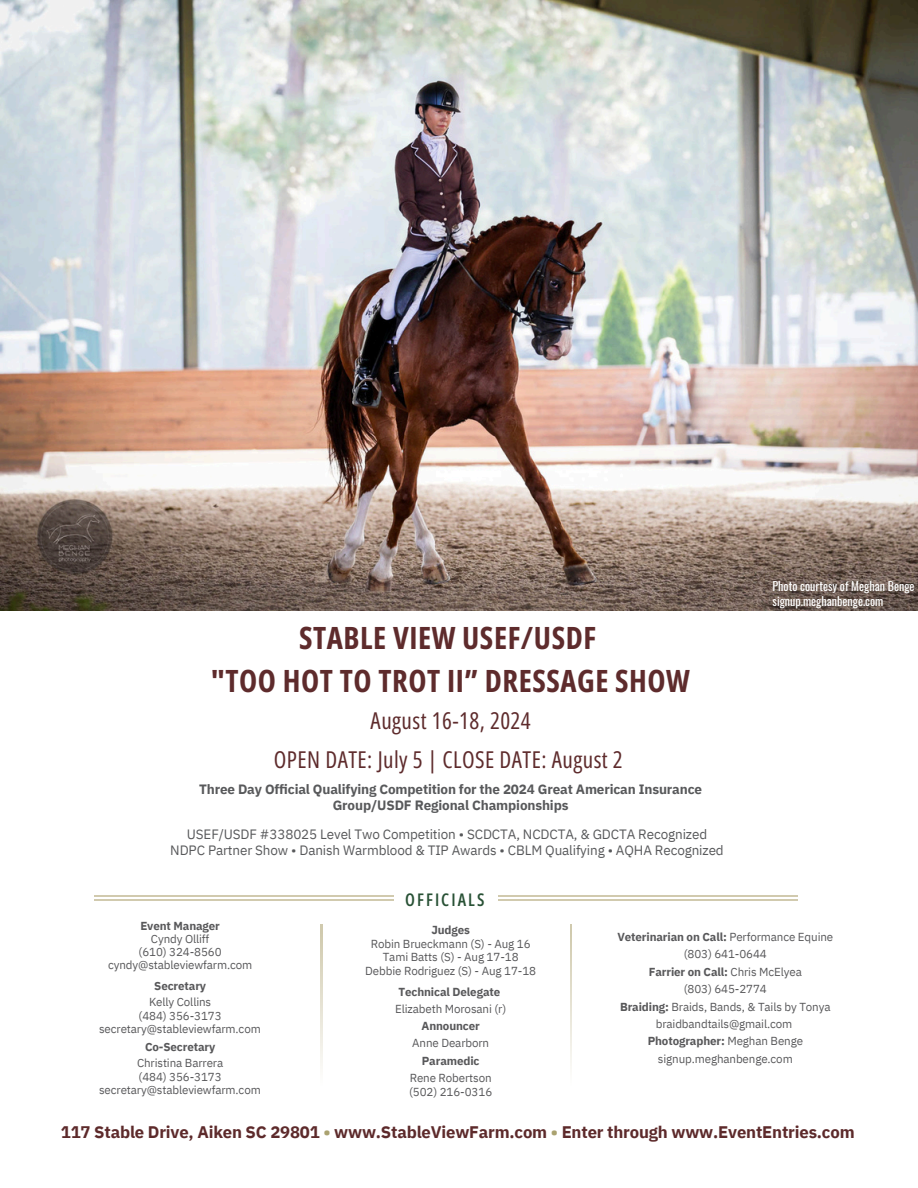
<style>
.page{position:relative;width:918px;height:1188px;background:#fff}
.page>*{position:absolute;margin:0;border:0;box-sizing:border-box;transform-origin:0 0}
.t1{font:700 30.75px/42.8px "Open Sans Condensed";letter-spacing:.02em;color:#5e2b2c;text-align:center}
.t2{font:23.25px/38.2px "Open Sans Condensed";letter-spacing:.02em;color:#5e2b2c;text-align:center}
.t3{font:600 17.4px "Open Sans Condensed";letter-spacing:.12em;color:#285135}
.t4{font:700 16.8px "IBM Plex Sans";letter-spacing:-.01em;color:#5d2a2b}
.t5{font:13.5px/15.8px "IBM Plex Sans";letter-spacing:-.01em;color:#58595b;text-align:center}
.t6{font:700 13.5px/15.8px "IBM Plex Sans";letter-spacing:-.01em;color:#58595b;text-align:center}
.t7{font:12px "Oswald";color:#fff}
.t8{font:11.55px/17.4px "IBM Plex Sans";letter-spacing:-.01em;color:#58585a;text-align:center}
.t9{font:700 11.55px "IBM Plex Sans";letter-spacing:-.01em;color:#58585a}
.s1{font-weight:700}
.s2{font-weight:400}
.s3{color:#aaa270}
</style>
<div class="page">
<hr style="left:95px;top:896px;width:299px;height:1px;background:#d1caae">
<hr style="left:95px;top:900px;width:299px;height:1px;background:#d1caae">
<hr style="left:499px;top:896px;width:299px;height:1px;background:#d1caae">
<hr style="left:499px;top:900px;width:299px;height:1px;background:#d1caae">
<img style="left:0;top:0;width:918px;height:611px">
<p class="t1" style="left:211px;top:616px;width:480px">STABLE VIEW USEF/USDF<br>"TOO HOT TO TROT II” DRESSAGE SHOW</p>
<p class="t2" style="left:274px;top:701px;width:350px">August 16-18, 2024<br>OPEN DATE: July 5 | CLOSE DATE: August 2</p>
<p class="t6" style="left:199px;top:781px;width:505px">Three Day Official Qualifying Competition for the 2024 Great American Insurance<br>Group/USDF Regional Championships</p>
<p class="t5" style="left:170px;top:826px;width:555px">USEF/USDF #338025 Level Two Competition • SCDCTA, NCDCTA, &amp; GDCTA Recognized<br>NDPC Partner Show • Danish Warmblood &amp; TIP Awards • CBLM Qualifying • AQHA Recognized</p>
<p class="t3" style="left:405px;top:888px;width:81px">OFFICIALS</p>
<p class="t7" style="left:773px;top:577px;width:144px">Photo courtesy of Meghan Benge</p>
<p class="t7" style="left:773px;top:592px;width:112px">signup.meghanbenge.com</p>
<p class="t9" style="left:140px;top:918px;width:81px">Event Manager</p>
<p class="t8" style="left:151px;top:930px;width:60px">Cyndy Olliff</p>
<h1 class="t8" style="left:108px;top:945px;width:146px;line-height:13px">(610) 324-8560 cyndy@stableviewfarm.com</h1>
<h4 class="t9" style="left:154px;top:978px;width:53px">Secretary</h4>
<h5 class="t8" style="left:149px;top:993px;width:64px">Kelly Collins</h5>
<h2 class="t8" style="left:139px;top:1007px;width:85px">(484) 356-3173</h2>
<p class="t8" style="left:99px;top:1020px;width:163px">secretary@stableviewfarm.com</p>
<p class="t9" style="left:145px;top:1039px;width:72px">Co-Secretary</p>
<p class="t8" style="left:137px;top:1054px;width:88px">Christina Barrera</p>
<p class="t8" style="left:139px;top:1068px;width:85px">(484) 356-3173</p>
<p class="t8" style="left:99px;top:1081px;width:163px">secretary@stableviewfarm.com</p>
<p class="t9" style="left:431px;top:923px;width:40px">Judges</p>
<p class="t8" style="left:371px;top:935px;width:161px">Robin Brueckmann (S) - Aug 16</p>
<p class="t8" style="left:383px;top:948px;width:137px">Tami Batts (S) - Aug 17-18</p>
<p class="t8" style="left:365px;top:962px;width:172px">Debbie Rodriguez (S) - Aug 17-18</p>
<p class="t9" style="left:398px;top:984px;width:103px">Technical Delegate</p>
<p class="t8" style="left:395px;top:1000px;width:113px">Elizabeth Morosani (r)</p>
<p class="t9" style="left:422px;top:1018px;width:60px">Announcer</p>
<p class="t8" style="left:412px;top:1034px;width:78px">Anne Dearborn</p>
<p class="t9" style="left:422px;top:1053px;width:59px">Paramedic</p>
<p class="t8" style="left:410px;top:1069px;width:84px">Rene Robertson</p>
<p class="t8" style="left:409px;top:1083px;width:85px">(502) 216-0316</p>
<p class="t8" style="left:617px;top:928px;width:217px"><span class="s1">Veterinarian on Call:</span> Performance Equine (803) 641-0644</p>
<p class="t9" style="left:649px;top:964px;width:155px">Farrier on Call: <span class="s2">Chris McElyea</span></p>
<p class="t8" style="left:684px;top:980px;width:85px">(803) 645-2774</p>
<p class="t8" style="left:620px;top:998px;width:212px"><span class="s1">Braiding:</span> Braids, Bands, &amp; Tails by Tonya braidbandtails@gmail.com</p>
<p class="t8" style="left:648px;top:1032px;width:157px"><span class="s1">Photographer:</span> Meghan Benge signup.meghanbenge.com</p>
<p class="t4" style="left:61px;top:1121px;width:795px">117 Stable Drive, Aiken SC 29801 <span class="s3">•</span> www.StableViewFarm.com <span class="s3">•</span> Enter through www.EventEntries.com</p>
</div>
